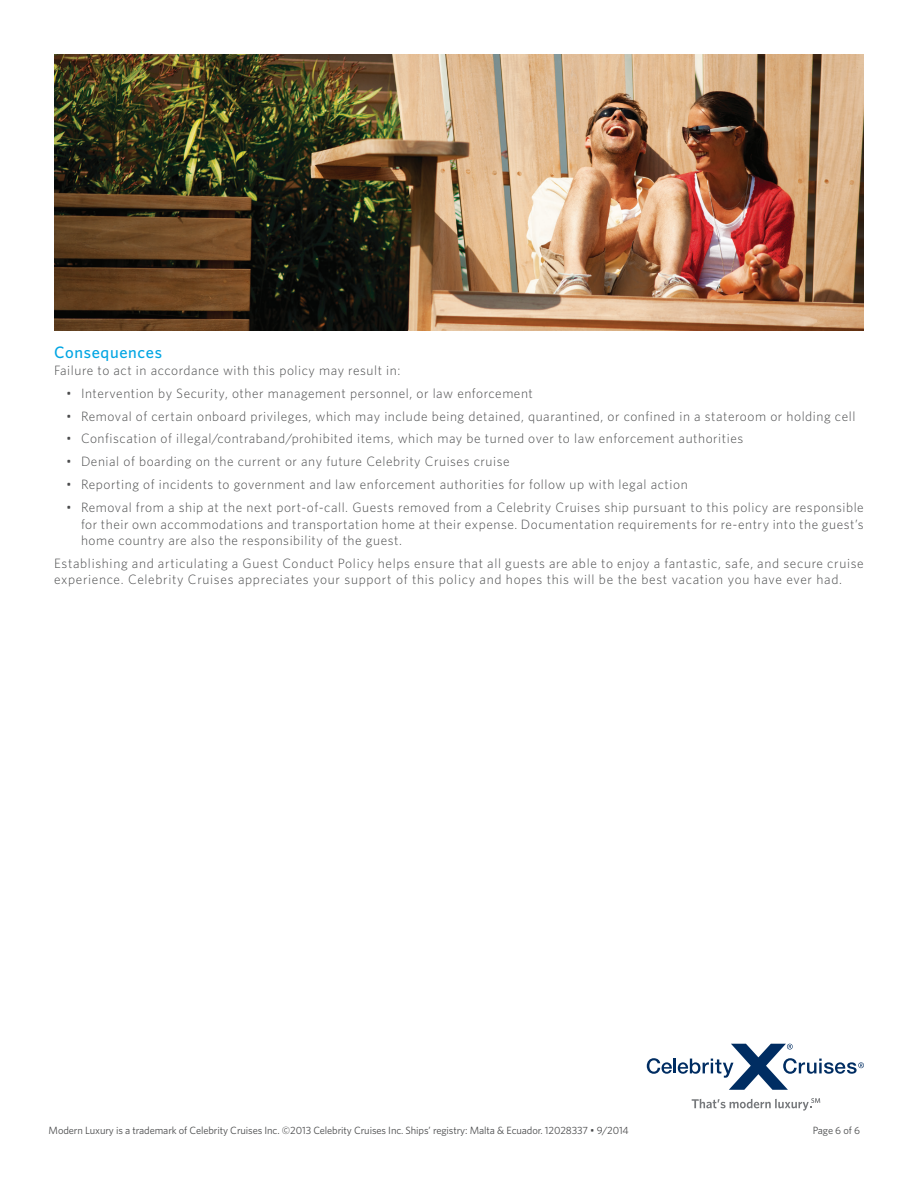
<style>
.page{position:relative;width:918px;height:1188px;background:#fff}
.page>*{position:absolute;margin:0;border:0;box-sizing:border-box;transform-origin:0 0}
._03__Copy{font:500 16.5px "Whitney";letter-spacing:.04em;color:#00a5e3}
._03__Copy-2{font:300 13.5px/16.2px "Whitney";letter-spacing:.04em;color:#4b4c4d;text-align:justify}
.t1{font:10.5px "Whitney";letter-spacing:-.01em;color:#4b4c4d}
</style>
<div class="page">
<img style="left:54px;top:54px;width:810px;height:276px">
<svg style="left:692px;top:1098px;width:128px;height:13px"></svg>
<svg style="left:647px;top:1044px;width:217px;height:46px"></svg>
<p class="_03__Copy" style="left:54px;top:343px;width:110px">Consequences</p>
<p class="_03__Copy-2" style="left:54px;top:362px;width:348px">Failure to act in accordance with this policy may result in:</p>
<p class="_03__Copy-2" style="left:66px;top:385px;width:469px">• Intervention by Security, other management personnel, or law enforcement</p>
<p class="_03__Copy-2" style="left:66px;top:408px;width:791px">• Removal of certain onboard privileges, which may include being detained, quarantined, or confined in a stateroom or holding cell</p>
<p class="_03__Copy-2" style="left:66px;top:430px;width:679px">• Confiscation of illegal/contraband/prohibited items, which may be turned over to law enforcement authorities</p>
<p class="_03__Copy-2" style="left:66px;top:453px;width:445px">• Denial of boarding on the current or any future Celebrity Cruises cruise</p>
<p class="_03__Copy-2" style="left:66px;top:476px;width:623px">• Reporting of incidents to government and law enforcement authorities for follow up with legal action</p>
<p class="_03__Copy-2" style="left:81px;top:499px;width:784px;text-indent:-15px">• Removal from a ship at the next port-of-call. Guests removed from a Celebrity Cruises ship pursuant to this policy are responsible for their own accommodations and transportation home at their expense. Documentation requirements for re-entry into the guest’s home country are also the responsibility of the guest.</p>
<p class="_03__Copy-2" style="left:54px;top:555px;width:811px">Establishing and articulating a Guest Conduct Policy helps ensure that all guests are able to enjoy a fantastic, safe, and secure cruise experience. Celebrity Cruises appreciates your support of this policy and hopes this will be the best vacation you have ever had.</p>
<p class="t1" style="left:49px;top:1124px;width:582px">Modern Luxury is a trademark of Celebrity Cruises Inc. ©2013 Celebrity Cruises Inc. Ships’ registry: Malta &amp; Ecuador. 12028337 • 9/2014</p>
<p class="t1" style="left:813px;top:1124px;width:49px">Page 6 of 6</p>
</div>
